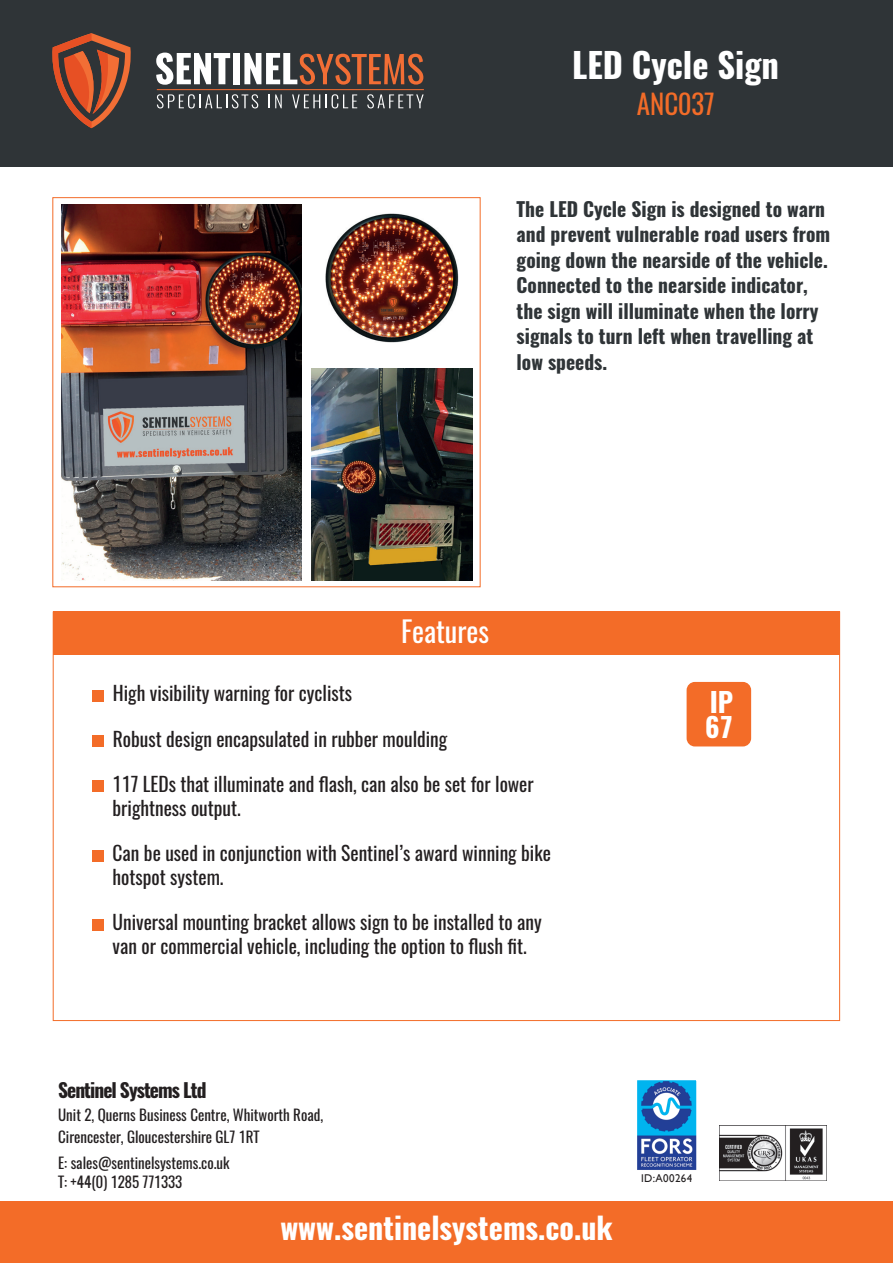
<style>
.page{position:relative;width:893px;height:1263px;background:#fff}
.page>*{position:absolute;margin:0;border:0;box-sizing:border-box;transform-origin:0 0}
.t1{font:700 34.5px "Oswald";color:#fff}
.t2{font:700 30px "Oswald";color:#fff}
.t3{font:28.5px "Oswald";color:#fff}
.t4{font:700 27.15px/25.2px "Oswald";color:#fff}
.t5{font:27px "Oswald";color:#f36c28}
.t6{font:19.5px/24px "Oswald";color:#231f20}
.t7{font:700 19.5px/25.5px "Oswald";color:#2f3437}
.t8{font:700 19.5px "Oswald";letter-spacing:-.05em;color:#231f20}
.t9{font:15px/22.5px "Oswald";color:#231f20}
.t10{font:11.25px "Gill Sans";letter-spacing:.03em;color:#231f20}
</style>
<div class="page">
<div style="left:0;top:0;width:893px;height:166px;background:#2f3437"></div>
<div style="left:0;top:1201px;width:893px;height:62px;background:#f36c28"></div>
<svg style="left:52px;top:33px;width:79px;height:95px"></svg>
<svg style="left:156px;top:53px;width:74px;height:32px"></svg>
<div style="left:233px;top:53px;width:7px;height:31px;background:#fff"></div>
<svg style="left:244px;top:53px;width:179px;height:32px"></svg>
<svg style="left:157px;top:94px;width:101px;height:14px"></svg>
<svg style="left:269px;top:94px;width:13px;height:14px"></svg>
<svg style="left:292px;top:94px;width:65px;height:14px"></svg>
<svg style="left:367px;top:94px;width:57px;height:14px"></svg>
<hr style="left:157px;top:89px;width:267px;height:1px;background:#f26e35">
<img style="left:325px;top:213px;width:134px;height:130px">
<img style="left:62px;top:205px;width:240px;height:375px">
<img style="left:311px;top:369px;width:162px;height:211px">
<div style="left:92px;top:690px;width:11px;height:11px;background:#f36c28"></div>
<div style="left:92px;top:735px;width:11px;height:12px;background:#f36c28"></div>
<div style="left:92px;top:781px;width:11px;height:11px;background:#f36c28"></div>
<div style="left:92px;top:850px;width:11px;height:11px;background:#f36c28"></div>
<div style="left:92px;top:919px;width:11px;height:11px;background:#f36c28"></div>
<div style="left:53px;top:612px;width:787px;height:43px;background:#f36c28"></div>
<img style="left:719px;top:1126px;width:104px;height:54px">
<img style="left:638px;top:1081px;width:57px;height:89px">
<div style="left:635px;top:1078px;width:63px;height:108px;border:2px solid #fff"></div>
<div style="left:636px;top:1174px;width:61px;height:11px;background:#fff"></div>
<div style="left:687px;top:682px;width:64px;height:64px;background:#f36c28;border-radius:8px"></div>
<h1 class="t1" style="left:572px;top:41px;width:208px">LED Cycle Sign</h1>
<h3 class="t5" style="left:637px;top:86px;width:79px">ANC037</h3>
<p class="t7" style="left:517px;top:197px;width:315px">The LED Cycle Sign is designed to warn and prevent vulnerable road users from going down the nearside of the vehicle.<br>Connected to the nearside indicator, the sign will illuminate when the lorry signals to turn left when travelling at low speeds.</p>
<h3 class="t3" style="left:401px;top:611px;width:90px">Features</h3>
<p class="t6" style="left:113px;top:681px;width:241px">High visibility warning for cyclists</p>
<p class="t6" style="left:113px;top:727px;width:336px">Robust design encapsulated in rubber moulding</p>
<p class="t6" style="left:113px;top:772px;width:423px">117 LEDs that illuminate and flash, can also be set for lower brightness output.</p>
<p class="t6" style="left:113px;top:841px;width:440px">Can be used in conjunction with Sentinel’s award winning bike hotspot system.</p>
<p class="t6" style="left:113px;top:911px;width:431px">Universal mounting bracket allows sign to be installed to any van or commercial vehicle, including the option to flush fit.</p>
<h3 class="t4" style="left:705px;top:690px;width:30px">IP<br>67</h3>
<p class="t8" style="left:58px;top:1077px;width:150px">Sentinel Systems Ltd</p>
<p class="t9" style="left:58px;top:1103px;width:267px">Unit 2, Querns Business Centre, Whitworth Road,<br>Cirencester, Gloucestershire GL7 1RT</p>
<p class="t9" style="left:58px;top:1153px;width:173px;line-height:19.5px">E: sales@sentinelsystems.co.uk<br>T: +44(0) 1285 771333</p>
<h2 class="t2" style="left:280px;top:1207px;width:334px">www.sentinelsystems.co.uk</h2>
<p class="t10" style="left:641px;top:1171px;width:53px">ID:A00264</p>
</div>
